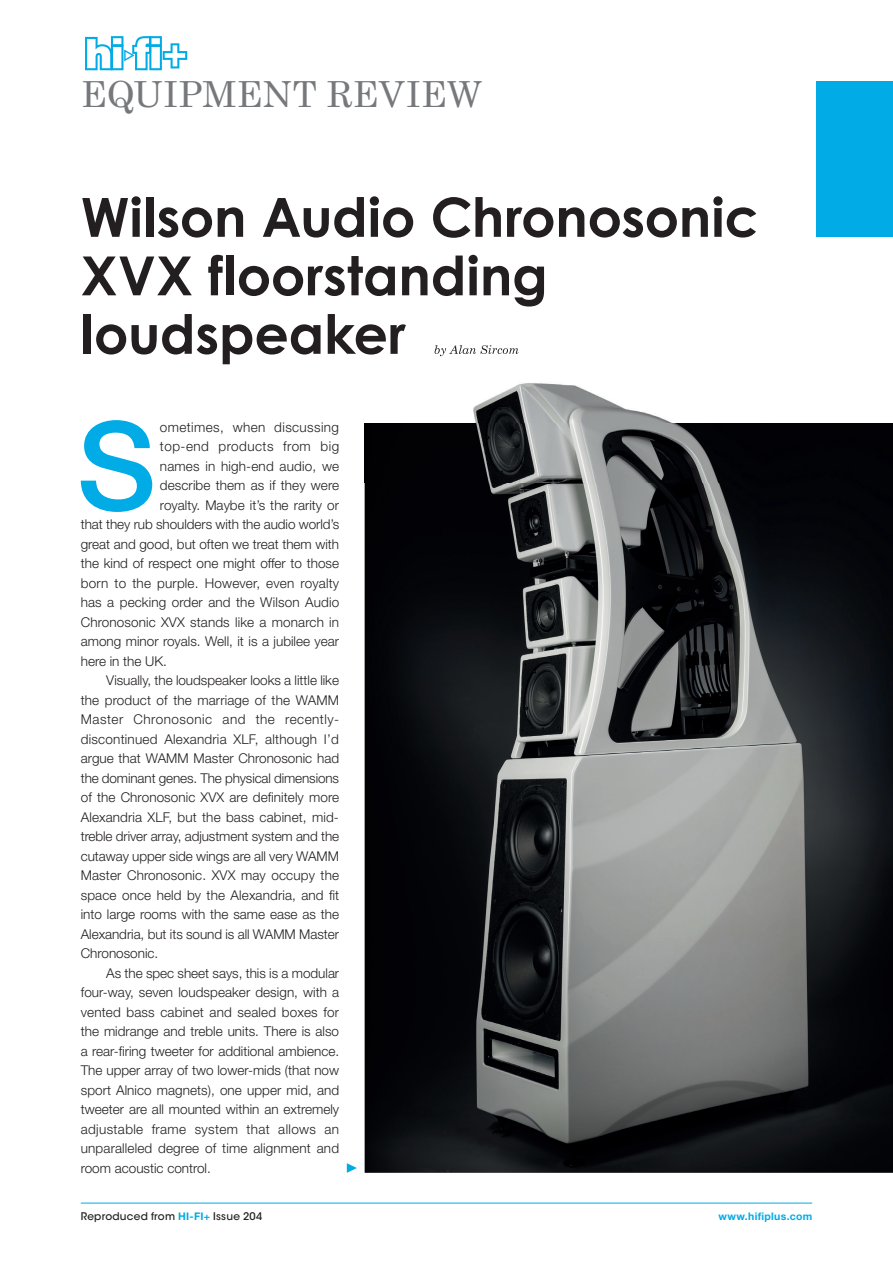
<style>
.page{position:relative;width:893px;height:1263px;background:#fff}
.page>*{position:absolute;margin:0;border:0;box-sizing:border-box;transform-origin:0 0}
.t1{font:500 122.7px "Helvetica Neue LT Std";color:#00abe6}
.t2{font:700 54px/58.5px "Century Gothic";letter-spacing:-.005em;color:#231f20}
.t3{font:36px "Century Schoolbook";color:#76787b}
.t4{font:300 13.5px "Helvetica Neue LT Std";color:#231f20}
.t5{font:300 13.5px "Helvetica Neue LT Std";letter-spacing:.035em;color:#231f20}
.t6{font:300 13.5px "Helvetica Neue LT Std";letter-spacing:.025em;color:#231f20}
.t7{font:300 13.5px "Helvetica Neue LT Std";letter-spacing:.03em;color:#231f20}
.t8{font:500 10.5px "ITC Avant Garde Std";letter-spacing:.02em;color:#231f20}
.t9{font:700 10.5px "Helvetica Neue LT Std";letter-spacing:.03em;color:#00abe6}
.s1{font-family:"Helvetica Neue LT Std";font-weight:700;color:#00abe6}
</style>
<div class="page">
<img style="left:365px;top:350px;width:528px;height:823px">
<img style="left:365px;top:347px;width:41px;height:17px">
<img style="left:435px;top:347px;width:84px;height:9px">
<img style="left:365px;top:423px;width:528px;height:59px">
<svg style="left:347px;top:1163px;width:10px;height:10px"></svg>
<div style="left:816px;top:81px;width:77px;height:156px;background:#00abe6"></div>
<svg style="left:85px;top:36px;width:102px;height:34px"></svg>
<hr style="left:81px;top:1203px;width:731px;height:1px;background:#00abe6">
<h3 class="t3" style="left:81px;top:72px;width:403px">EQUIPMENT REVIEW</h3>
<h2 class="t2" style="left:81px;top:187px;width:680px">Wilson Audio Chronosonic<br>XVX floorstanding loudspeaker</h2>
<h1 class="t1" style="left:77px;top:393px;width:81px">S</h1>
<p class="t7" style="left:160px;top:419px;width:181px">ometimes, when discussing</p>
<p class="t5" style="left:160px;top:438px;width:181px">top-end products from big</p>
<p class="t4" style="left:160px;top:458px;width:181px">names in high-end audio, we</p>
<p class="t4" style="left:160px;top:477px;width:181px">describe them as if they were</p>
<p class="t4" style="left:160px;top:497px;width:181px">royalty. Maybe it’s the rarity or</p>
<p class="t4" style="left:81px;top:516px;width:260px">that they rub shoulders with the audio world’s</p>
<p class="t4" style="left:81px;top:536px;width:260px">great and good, but often we treat them with</p>
<p class="t4" style="left:81px;top:555px;width:260px">the kind of respect one might offer to those</p>
<p class="t4" style="left:81px;top:575px;width:260px">born to the purple. However, even royalty</p>
<p class="t4" style="left:81px;top:594px;width:260px">has a pecking order and the Wilson Audio</p>
<p class="t4" style="left:81px;top:614px;width:260px">Chronosonic XVX stands like a monarch in</p>
<p class="t4" style="left:81px;top:633px;width:260px">among minor royals. Well, it is a jubilee year</p>
<p class="t4" style="left:81px;top:653px;width:88px">here in the UK.</p>
<p class="t4" style="left:106px;top:672px;width:234px">Visually, the loudspeaker looks a little like</p>
<p class="t4" style="left:81px;top:692px;width:260px">the product of the marriage of the WAMM</p>
<p class="t5" style="left:81px;top:711px;width:260px">Master Chronosonic and the recently-</p>
<p class="t4" style="left:81px;top:731px;width:260px">discontinued Alexandria XLF, although I’d</p>
<p class="t4" style="left:81px;top:750px;width:260px">argue that WAMM Master Chronosonic had</p>
<p class="t4" style="left:81px;top:770px;width:260px">the dominant genes. The physical dimensions</p>
<p class="t4" style="left:81px;top:789px;width:260px">of the Chronosonic XVX are definitely more</p>
<p class="t4" style="left:81px;top:809px;width:260px">Alexandria XLF, but the bass cabinet, mid-</p>
<p class="t4" style="left:81px;top:828px;width:260px">treble driver array, adjustment system and the</p>
<p class="t4" style="left:81px;top:848px;width:260px">cutaway upper side wings are all very WAMM</p>
<p class="t4" style="left:81px;top:867px;width:260px">Master Chronosonic. XVX may occupy the</p>
<p class="t4" style="left:81px;top:887px;width:260px">space once held by the Alexandria, and fit</p>
<p class="t4" style="left:81px;top:906px;width:260px">into large rooms with the same ease as the</p>
<p class="t4" style="left:81px;top:926px;width:260px">Alexandria, but its sound is all WAMM Master</p>
<p class="t4" style="left:81px;top:945px;width:79px">Chronosonic.</p>
<p class="t4" style="left:106px;top:965px;width:234px">As the spec sheet says, this is a modular</p>
<p class="t4" style="left:81px;top:984px;width:260px">four-way, seven loudspeaker design, with a</p>
<p class="t4" style="left:81px;top:1004px;width:260px">vented bass cabinet and sealed boxes for</p>
<p class="t4" style="left:81px;top:1023px;width:260px">the midrange and treble units. There is also</p>
<p class="t4" style="left:81px;top:1043px;width:260px">a rear-firing tweeter for additional ambience.</p>
<p class="t4" style="left:81px;top:1062px;width:260px">The upper array of two lower-mids (that now</p>
<p class="t4" style="left:81px;top:1082px;width:260px">sport Alnico magnets), one upper mid, and</p>
<p class="t4" style="left:81px;top:1101px;width:260px">tweeter are all mounted within an extremely</p>
<p class="t6" style="left:81px;top:1121px;width:260px">adjustable frame system that allows an</p>
<p class="t4" style="left:81px;top:1140px;width:260px">unparalleled degree of time alignment and</p>
<p class="t4" style="left:81px;top:1160px;width:132px">room acoustic control.</p>
<p class="t8" style="left:81px;top:1210px;width:183px">Reproduced from <span class="s1">HI-FI+</span> Issue 204</p>
<p class="t9" style="left:718px;top:1210px;width:95px">www.hifiplus.com</p>
</div>
